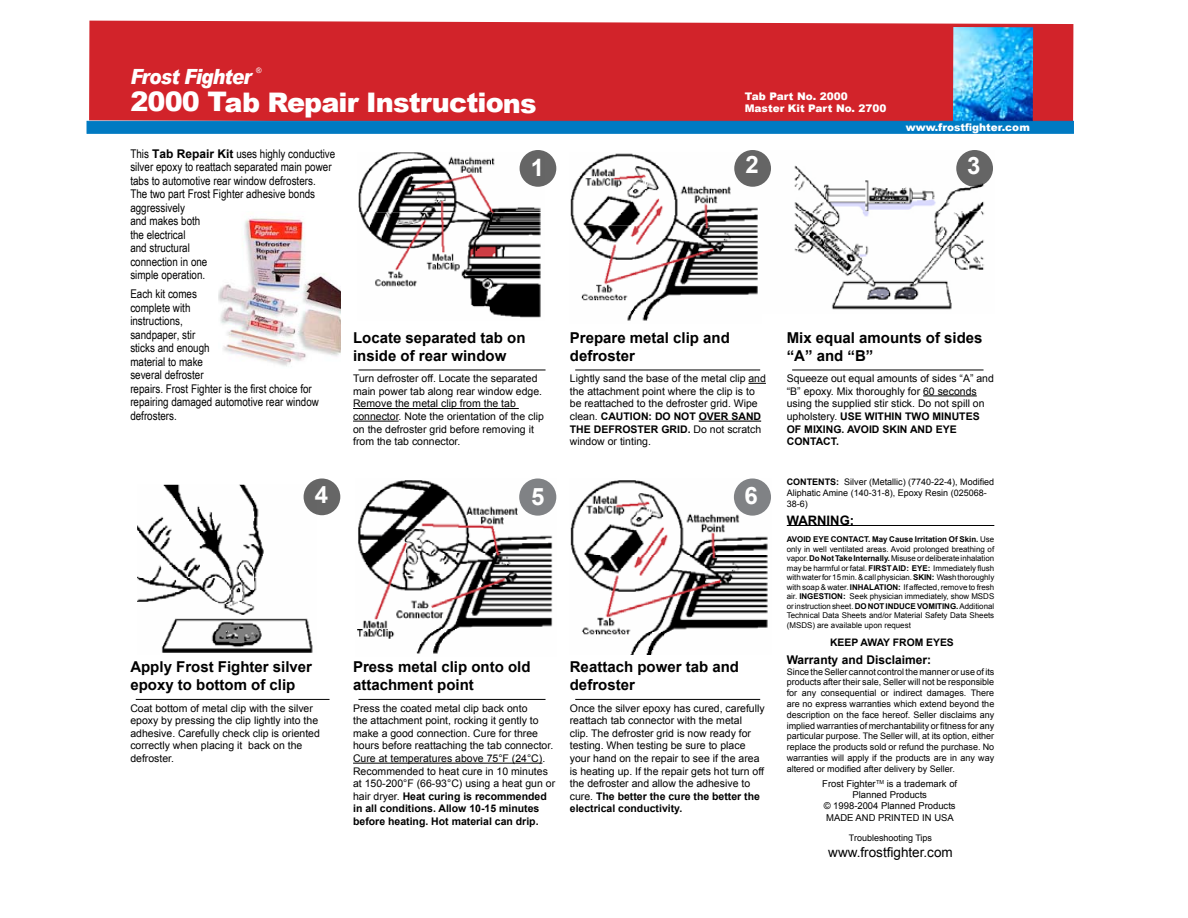
<style>
.page{position:relative;width:1188px;height:918px;background:#fff}
.page>*{position:absolute;margin:0;border:0;box-sizing:border-box;transform-origin:0 0}
.t1{font:900 27px "Arial";letter-spacing:-.035em;color:#fff}
.t2{font:700 24px "Arial";color:#fff}
.t3{font:italic 900 21px "Arial";letter-spacing:-.04em;color:#fff;scale:.88 1}
.t4{font:700 15px/18px "Arial";color:#000}
.t5{font:13.5px "Arial";color:#000}
.t6{font:700 13.05px "Arial";color:#000}
.t7{font:12px/13.5px "Arial Narrow";color:#000}
.t8{font:700 12px "Arial";color:#000}
.t9{font:10.5px/12.6px "Arial";color:#000}
.t10{font:900 10.5px/12.6px "Arial";color:#fff}
.t11{font:700 10.5px "Arial";color:#000}
.t12{font:700 10.35px "Arial";color:#000}
.t13{font:9.45px/11.4px "Arial";color:#000;text-align:center}
.t14{font:9px/10.8px "Arial";color:#000}
.t15{font:7.95px/9.6px "Arial";color:#000;text-align:justify}
.t16{font:7.5px "Arial";color:#fff}
.s1{font-family:"Arial";font-weight:700}
.s2{font-weight:700}
</style>
<div class="page">
<img style="left:758px;top:150px;width:235px;height:160px">
<div style="left:89px;top:21px;width:984px;height:100px;background:#d2232a"></div>
<img style="left:953px;top:27px;width:80px;height:94px">
<img style="left:137px;top:485px;width:179px;height:168px">
<img style="left:570px;top:153px;width:192px;height:168px">
<img style="left:358px;top:152px;width:185px;height:166px">
<hr style="left:358px;top:370px;width:188px;height:1px;background:#000">
<hr style="left:353px;top:408px;width:166px;height:1px;background:#000">
<hr style="left:353px;top:421px;width:46px;height:1px;background:#000">
<hr style="left:575px;top:370px;width:185px;height:1px;background:#000">
<svg style="left:748px;top:383px;width:18px;height:1px"></svg>
<hr style="left:699px;top:421px;width:62px;height:1px;background:#000">
<hr style="left:792px;top:370px;width:192px;height:1px;background:#000">
<hr style="left:923px;top:396px;width:54px;height:1px;background:#000">
<hr style="left:136px;top:699px;width:194px;height:1px;background:#000">
<div style="left:520px;top:150px;width:36px;height:37px;background:#656565;border-radius:50%"></div>
<div style="left:956px;top:150px;width:37px;height:37px;background:#656565;border-radius:50%"></div>
<div style="left:304px;top:478px;width:36px;height:37px;background:#666;border-radius:50%"></div>
<img style="left:570px;top:480px;width:201px;height:174px">
<img style="left:357px;top:480px;width:199px;height:174px">
<div style="left:87px;top:121px;width:987px;height:13px;background:#007ac2;border:1px solid #007ac2"></div>
<hr style="left:358px;top:699px;width:188px;height:1px;background:#000">
<hr style="left:353px;top:763px;width:189px;height:1px;background:#000">
<hr style="left:787px;top:525px;width:207px;height:1px;background:#000">
<div style="left:519px;top:478px;width:37px;height:38px;background:#808285;border-radius:50%"></div>
<hr style="left:575px;top:699px;width:185px;height:1px;background:#000">
<div style="left:734px;top:478px;width:37px;height:38px;background:#808285;border-radius:50%"></div>
<div style="left:734px;top:150px;width:37px;height:37px;background:#656565;border-radius:50%"></div>
<img style="left:219px;top:218px;width:121px;height:149px">
<p class="t16" style="left:256px;top:65px;width:7px">®</p>
<h3 class="t3" style="left:130px;top:64px;width:139px">Frost Fighter</h3>
<h1 class="t1" style="left:130px;top:83px;width:408px">2000 Tab Repair Instructions</h1>
<p class="t10" style="left:745px;top:89px;width:143px">Tab Part No. 2000<br>Master Kit Part No. 2700</p>
<p class="t10" style="left:906px;top:120px;width:125px">www.frostfighter.com</p>
<p class="t7" style="left:130px;top:147px;width:207px">This <span class="s1">Tab Repair Kit</span> uses highly conductive silver epoxy to reattach separated main power tabs to automotive rear window defrosters.<br>The two part Frost Fighter adhesive bonds aggressively<br>and makes both<br>the electrical<br>and structural<br>connection in one<br>simple operation.</p>
<p class="t7" style="left:130px;top:287px;width:190px">Each kit comes<br>complete with<br>instructions,<br>sandpaper, stir<br>sticks and enough<br>material to make<br>several defroster<br>repairs. Frost Fighter is the first choice for repairing damaged automotive rear window defrosters.</p>
<h2 class="t2" style="left:315px;top:479px;width:15px">4</h2>
<h3 class="t4" style="left:130px;top:659px;width:183px">Apply Frost Fighter silver epoxy to bottom of clip</h3>
<p class="t9" style="left:130px;top:702px;width:191px">Coat bottom of metal clip with the silver epoxy by pressing the clip lightly into the adhesive. Carefully check clip is oriented correctly when placing it back on the defroster.</p>
<h2 class="t2" style="left:745px;top:149px;width:15px">2</h2>
<h2 class="t2" style="left:531px;top:152px;width:15px">1</h2>
<h2 class="t2" style="left:967px;top:150px;width:15px">3</h2>
<h3 class="t4" style="left:353px;top:329px;width:174px">Locate separated tab on inside of rear window</h3>
<p class="t9" style="left:353px;top:372px;width:192px">Turn defroster off. Locate the separated main power tab along rear window edge.<br>Remove the metal clip from the tab connector. Note the orientation of the clip on the defroster grid before removing it from the tab connector.</p>
<h2 class="t2" style="left:531px;top:481px;width:15px">5</h2>
<h3 class="t4" style="left:570px;top:329px;width:162px">Prepare metal clip and defroster</h3>
<p class="t9" style="left:570px;top:372px;width:198px">Lightly sand the base of the metal clip and the attachment point where the clip is to be reattached to the defroster grid. Wipe clean. <span class="s2">CAUTION: DO NOT OVER SAND THE DEFROSTER GRID.</span> Do not scratch window or tinting.</p>
<h2 class="t2" style="left:745px;top:480px;width:15px">6</h2>
<h3 class="t4" style="left:353px;top:659px;width:179px">Press metal clip onto old attachment point</h3>
<p class="t9" style="left:353px;top:702px;width:204px">Press the coated metal clip back onto<br>the attachment point, rocking it gently to make a good connection. Cure for three hours before reattaching the tab connector.<br>Cure at temperatures above 75°F (24°C).<br>Recommended to heat cure in 10 minutes at 150-200°F (66-93°C) using a heat gun or hair dryer. <span class="s2">Heat curing is recommended in all conditions. Allow 10-15 minutes before heating. Hot material can drip.</span></p>
<h3 class="t4" style="left:570px;top:659px;width:171px">Reattach power tab and defroster</h3>
<p class="t9" style="left:570px;top:702px;width:196px">Once the silver epoxy has cured, carefully reattach tab connector with the metal<br>clip. The defroster grid is now ready for testing. When testing be sure to place your hand on the repair to see if the area is heating up. If the repair gets hot turn off the defroster and allow the adhesive to cure. <span class="s2">The better the cure the better the electrical conductivity.</span></p>
<h3 class="t4" style="left:787px;top:329px;width:197px">Mix equal amounts of sides “A” and “B”</h3>
<p class="t9" style="left:787px;top:372px;width:209px">Squeeze out equal amounts of sides “A” and “B” epoxy. Mix thoroughly for 60 seconds using the supplied stir stick. Do not spill on upholstery. <span class="s2">USE WITHIN TWO MINUTES OF MIXING. AVOID Skin</span></p>
<p class="t11" style="left:910px;top:422px;width:9px">and</p>
<p class="t11" style="left:936px;top:422px;width:21px">Eye</p>
<p class="t11" style="left:787px;top:435px;width:9px">contact</p>
<p class="t11" style="left:836px;top:435px;width:4px">.</p>
<p class="t14" style="left:787px;top:477px;width:209px"><span class="s2">CONTENTS:</span> Silver (Metallic) (7740-22-4), Modified<br>Aliphatic Amine (140-31-8), Epoxy Resin (025068-<br>38-6)</p>
<p class="t6" style="left:787px;top:512px;width:22px">Warning</p>
<p class="t6" style="left:850px;top:512px;width:6px">:</p>
<p class="t15" style="left:787px;top:535px;width:209px"><span class="s2">AVOID EYE CONTACT. May Cause Irritation Of Skin.</span> Use only in well ventilated areas. Avoid prolonged breathing of vapor. <span class="s2">Do Not Take Internally.</span> Misuse or deliberate inhalation may be harmful or fatal. <span class="s2">FIRST AID: EYE:</span> Immediately flush with water for 15 min. &amp; call physician. <span class="s2">SKIN:</span> Wash thoroughly with soap &amp; water. <span class="s2">INHALATION:</span> If affected, remove to fresh air. <span class="s2">INGESTION:</span> Seek physician immediately, show MSDS or instruction sheet. <span class="s2">DO NOT INDUCE VOMITING.</span> Additional Technical Data Sheets and/or Material Safety Data Sheets (MSDS) are available upon request</p>
<p class="t12" style="left:830px;top:635px;width:125px">KEEP AWAY FROM EYES</p>
<p class="t8" style="left:787px;top:652px;width:146px">Warranty and Disclaimer:</p>
<p class="t14" style="left:787px;top:666px;width:209px;text-align:justify">Since the Seller cannot control the manner or use of its products after their sale, Seller will not be responsible for any consequential or indirect damages. There are no express warranties which extend beyond the description on the face hereof. Seller disclaims any implied warranties of merchantability or fitness for any particular purpose. The Seller will, at its option, either replace the products sold or refund the purchase. No warranties will apply if the products are in any way altered or modified after delivery by Seller.</p>
<p class="t13" style="left:822px;top:778px;width:136px">Frost Fighter<sup>TM</sup> is a trademark of<br>Planned Products<br>© 1998-2004 Planned Products<br>MADE AND PRINTED IN USA</p>
<p class="t14" style="left:849px;top:832px;width:85px">Troubleshooting Tips</p>
<p class="t5" style="left:828px;top:843px;width:126px">www.frostfighter.com</p>
</div>
